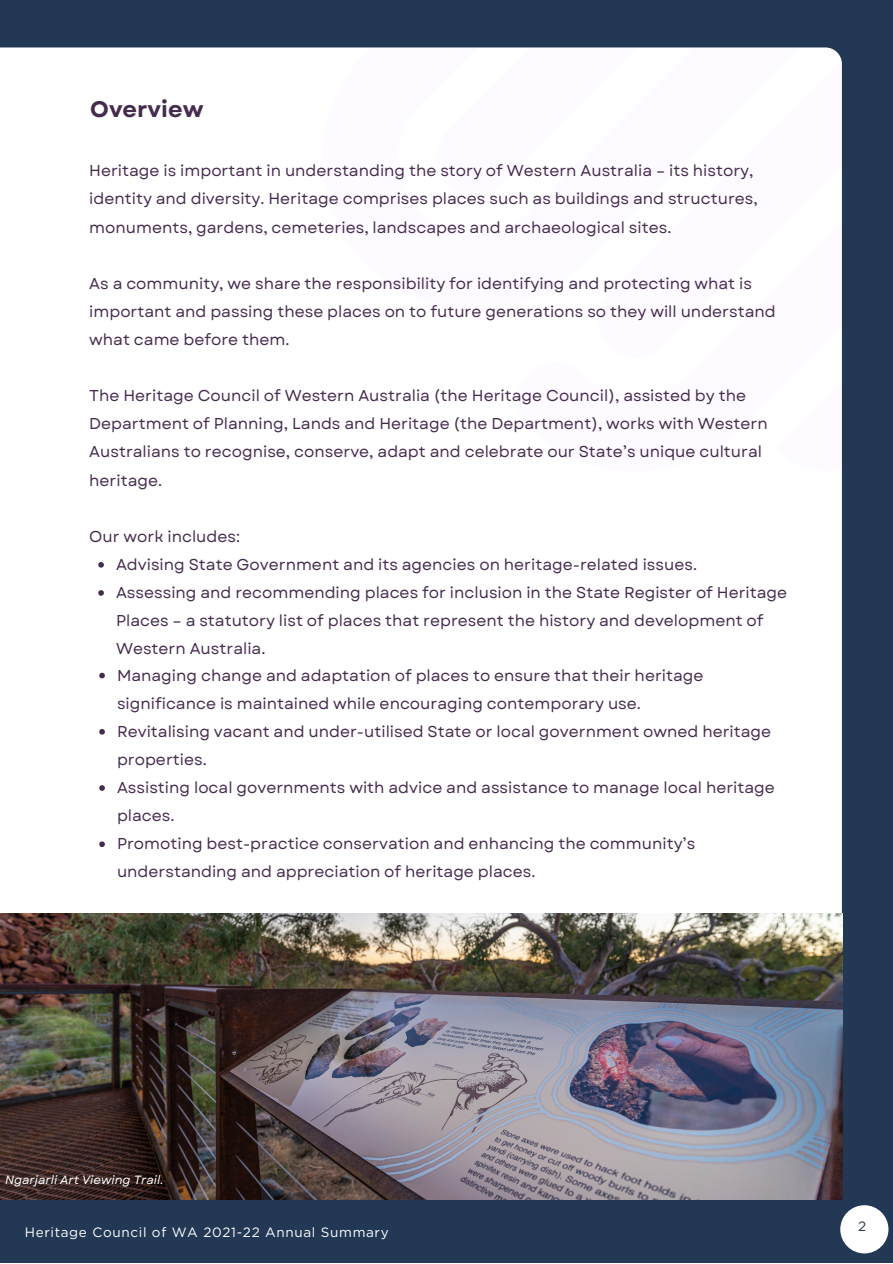
<style>
.page{position:relative;width:893px;height:1264px;background:#fff}
.page>*{position:absolute;margin:0;border:0;box-sizing:border-box;transform-origin:0 0}
.t1{font:700 22.5px "Garet";color:#452b4e}
.t2{font:15.75px/28px "Garet";color:#452b4e}
.t3{font:13.5px "Gotham";letter-spacing:.05em;color:#fff}
.t4{font:13.5px "Gotham";color:#243042}
.t5{font:italic 12px "Garet";color:#fff}
</style>
<div class="page">
<div style="left:0;top:0;width:892px;height:1262px;background:#223854"></div>
<div style="left:0;top:47px;width:841px;height:866px;background:#fff"></div>
<div style="left:322px;top:49px;width:518px;height:424px;background:#fdfbff"></div>
<img style="left:0;top:913px;width:842px;height:286px">
<svg style="left:98px;top:562px;width:6px;height:5px"></svg>
<svg style="left:98px;top:590px;width:6px;height:5px"></svg>
<svg style="left:99px;top:672px;width:6px;height:6px"></svg>
<svg style="left:99px;top:729px;width:6px;height:5px"></svg>
<svg style="left:99px;top:785px;width:6px;height:5px"></svg>
<svg style="left:99px;top:841px;width:6px;height:6px"></svg>
<div style="left:840px;top:1205px;width:48px;height:48px;background:#fff;border-radius:50%"></div>
<p class="t1" style="left:90px;top:93px;width:115px">Overview</p>
<p class="t2" style="left:89px;top:157px;width:670px">Heritage is important in understanding the story of Western Australia – its history, identity and diversity. Heritage comprises places such as buildings and structures, monuments, gardens, cemeteries, landscapes and archaeological sites.</p>
<p class="t2" style="left:89px;top:269px;width:688px">As a community, we share the responsibility for identifying and protecting what is important and passing these places on to future generations so they will understand what came before them.</p>
<p class="t2" style="left:89px;top:382px;width:680px">The Heritage Council of Western Australia (the Heritage Council), assisted by the Department of Planning, Lands and Heritage (the Department), works with Western Australians to recognise, conserve, adapt and celebrate our State’s unique cultural heritage.</p>
<p class="t2" style="left:89px;top:522px;width:152px">Our work includes:</p>
<p class="t2" style="left:116px;top:550px;width:582px">Advising State Government and its agencies on heritage-related issues.</p>
<p class="t2" style="left:116px;top:578px;width:672px">Assessing and recommending places for inclusion in the State Register of Heritage<br>Places – a statutory list of places that represent the history and development of<br>Western Australia.</p>
<p class="t2" style="left:117px;top:661px;width:588px">Managing change and adaptation of places to ensure that their heritage significance is maintained while encouraging contemporary use.</p>
<p class="t2" style="left:117px;top:717px;width:655px">Revitalising vacant and under-utilised State or local government owned heritage properties.</p>
<p class="t2" style="left:117px;top:773px;width:659px">Assisting local governments with advice and assistance to manage local heritage places.</p>
<p class="t2" style="left:117px;top:829px;width:580px">Promoting best-practice conservation and enhancing the community’s understanding and appreciation of heritage places.</p>
<p class="t5" style="left:5px;top:1171px;width:160px">Ngarjarli Art Viewing Trail.</p>
<p class="t3" style="left:25px;top:1223px;width:365px">Heritage Council of WA 2021-22 Annual Summary</p>
<p class="t4" style="left:858px;top:1217px;width:10px">2</p>
</div>
